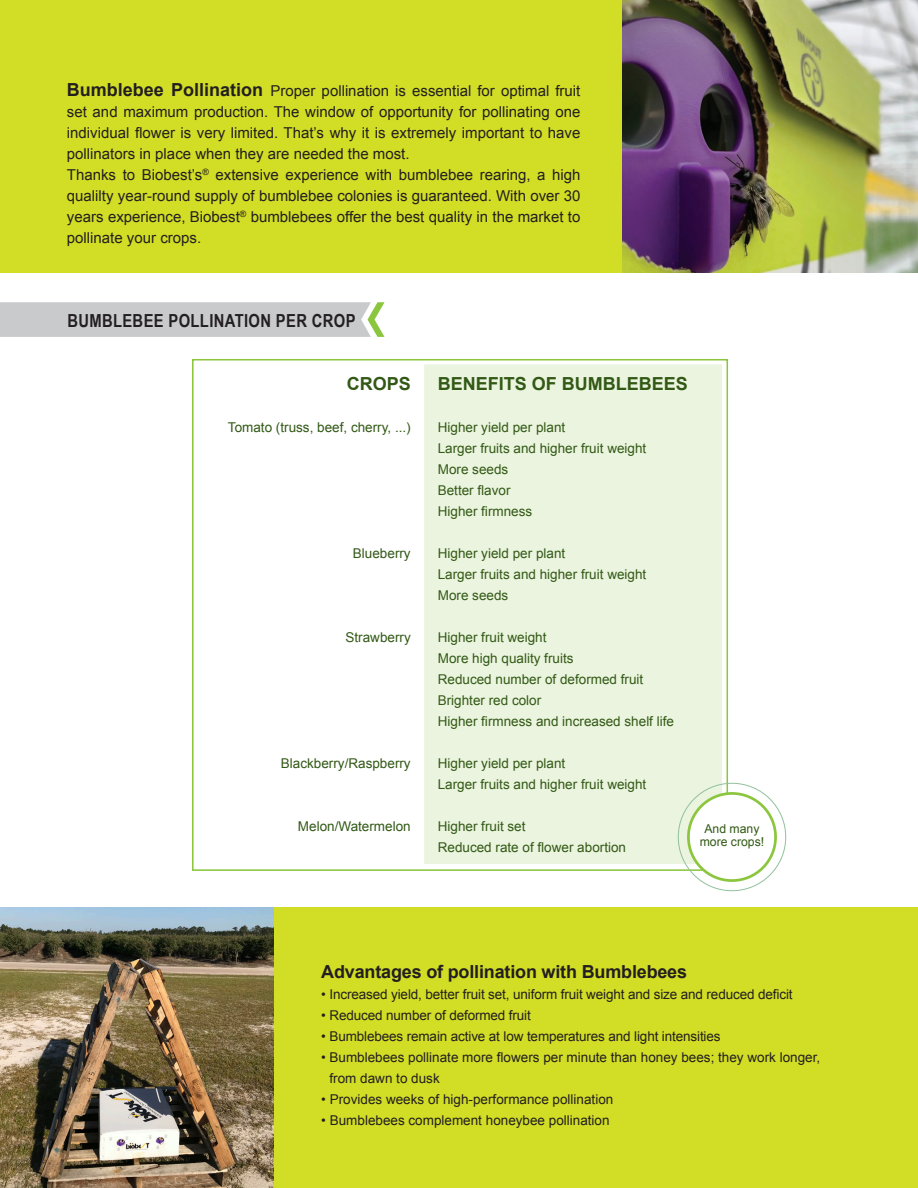
<style>
.page{position:relative;width:918px;height:1188px;background:#fff}
.page>*{position:absolute;margin:0;border:0;box-sizing:border-box;transform-origin:0 0}
.t1{font:700 18px "Arial";letter-spacing:-.01em;color:#231f20}
.t2{font:700 18px "Arial Narrow";letter-spacing:.02em;color:#231f20}
.t3{font:700 18px "Arial";color:#325916}
.t4{font:15px/21px "Arial";color:#231f20;text-align:justify}
.t5{font:13.5px "Arial";color:#325916}
.t6{font:13.5px/21px "Arial";color:#231f20}
.t7{font:12.3px "Arial";color:#325916}
.s1{font-weight:700;font-size:18px}
</style>
<div class="page">
<svg style="left:0;top:302px;width:385px;height:35px;background:#cacccb"></svg>
<div style="left:0;top:0;width:796px;height:273px;background:#d2dd25"></div>
<img style="left:0;top:908px;width:274px;height:280px">
<div style="left:274px;top:908px;width:644px;height:280px;background:#d2dd25"></div>
<img style="left:622px;top:0;width:296px;height:273px">
<div style="left:424px;top:364px;width:298px;height:500px;background:#ebf4de"></div>
<div style="left:192px;top:359px;width:536px;height:512px;border:2px solid #8bc63e"></div>
<div style="left:688px;top:793px;width:88px;height:88px;background:#fff;border-radius:50%"></div>
<div style="left:687px;top:792px;width:90px;height:90px;border:3px solid #8bc63e;border-radius:50%"></div>
<p class="t4" style="left:67px;top:80px;width:515px"><span class="s1">Bumblebee Pollination</span> Proper pollination is essential for optimal fruit set and maximum production. The window of opportunity for pollinating one individual flower is very limited. That’s why it is extremely important to have pollinators in place when they are needed the most.</p>
<p class="t4" style="left:67px;top:164px;width:515px">Thanks to Biobest’s<sup>®</sup> extensive experience with bumblebee rearing, a high qualilty year-round supply of bumblebee colonies is guaranteed. With over 30 years experience, Biobest<sup>®</sup> bumblebees offer the best quality in the market to pollinate your crops.</p>
<p class="t2" style="left:67px;top:307px;width:290px">BUMBLEBEE POLLINATION PER CROP</p>
<p class="t3" style="left:347px;top:372px;width:66px">CROPS</p>
<p class="t3" style="left:438px;top:372px;width:252px">BENEFITS OF BUMBLEBEES</p>
<p class="t5" style="left:228px;top:418px;width:184px">Tomato (truss, beef, cherry, ...)</p>
<p class="t5" style="left:438px;top:418px;width:129px">Higher yield per plant</p>
<p class="t5" style="left:438px;top:439px;width:210px">Larger fruits and higher fruit weight</p>
<p class="t5" style="left:438px;top:460px;width:72px">More seeds</p>
<p class="t5" style="left:438px;top:481px;width:74px">Better flavor</p>
<p class="t5" style="left:438px;top:502px;width:96px">Higher firmness</p>
<p class="t5" style="left:353px;top:544px;width:59px">Blueberry</p>
<p class="t5" style="left:438px;top:544px;width:129px">Higher yield per plant</p>
<p class="t5" style="left:438px;top:565px;width:210px">Larger fruits and higher fruit weight</p>
<p class="t5" style="left:438px;top:586px;width:72px">More seeds</p>
<p class="t5" style="left:345px;top:628px;width:67px">Strawberry</p>
<p class="t5" style="left:438px;top:628px;width:110px">Higher fruit weight</p>
<p class="t5" style="left:438px;top:649px;width:137px">More high quality fruits</p>
<p class="t5" style="left:438px;top:670px;width:207px">Reduced number of deformed fruit</p>
<p class="t5" style="left:438px;top:691px;width:105px">Brighter red color</p>
<p class="t5" style="left:438px;top:712px;width:238px">Higher firmness and increased shelf life</p>
<p class="t5" style="left:281px;top:754px;width:131px">Blackberry/Raspberry</p>
<p class="t5" style="left:438px;top:754px;width:129px">Higher yield per plant</p>
<p class="t5" style="left:438px;top:775px;width:210px">Larger fruits and higher fruit weight</p>
<p class="t5" style="left:298px;top:817px;width:114px">Melon/Watermelon</p>
<p class="t5" style="left:438px;top:817px;width:89px">Higher fruit set</p>
<p class="t5" style="left:438px;top:838px;width:190px">Reduced rate of flower abortion</p>
<p class="t7" style="left:704px;top:820px;width:57px">And many</p>
<p class="t7" style="left:700px;top:834px;width:66px">more crops!</p>
<p class="t1" style="left:321px;top:960px;width:367px">Advantages of pollination with Bumblebees</p>
<p class="t6" style="left:321px;top:984px;width:473px">• Increased yield, better fruit set, uniform fruit weight and size and reduced deficit</p>
<p class="t6" style="left:321px;top:1005px;width:211px">• Reduced number of deformed fruit</p>
<p class="t6" style="left:321px;top:1026px;width:401px">• Bumblebees remain active at low temperatures and light intensities</p>
<p class="t6" style="left:330px;top:1047px;width:492px;text-indent:-8px">• Bumblebees pollinate more flowers per minute than honey bees; they work longer, from dawn to dusk</p>
<p class="t6" style="left:321px;top:1089px;width:294px">• Provides weeks of high-performance pollination</p>
<p class="t6" style="left:321px;top:1110px;width:290px">• Bumblebees complement honeybee pollination</p>
</div>
